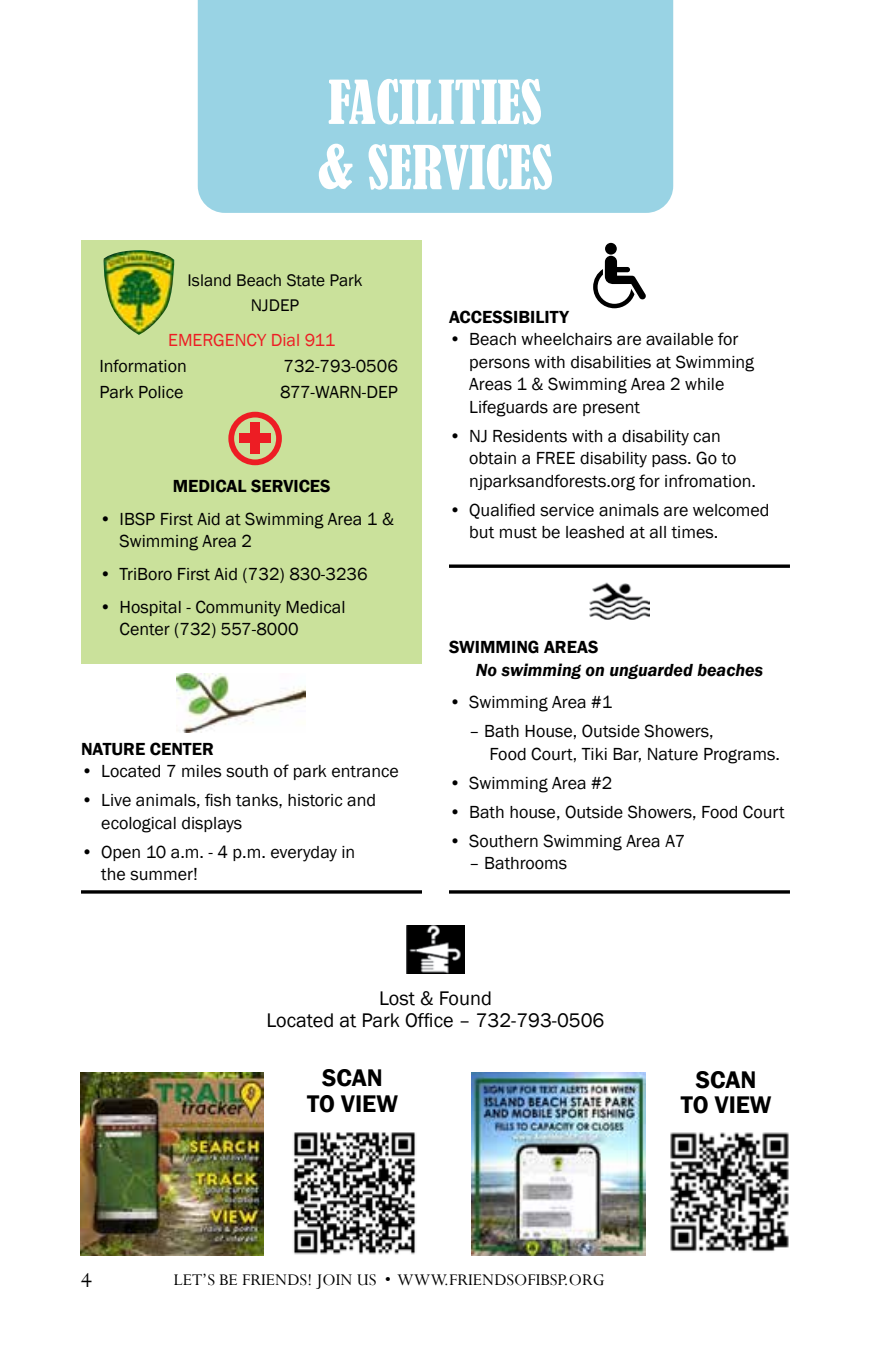
<style>
.page{position:relative;width:871px;height:1357px;background:#fff}
.page>*{position:absolute;margin:0;border:0;box-sizing:border-box;transform-origin:0 0}
.t1{font:condensed 56.25px/65.2px "Bernard";color:#fff}
.t2{font:600 24.75px/25.2px "Franklin Gothic";color:#000;text-align:center}
.t3{font:23.62px "Perpetua";color:#000}
.t4{font:20.25px/22.5px "Franklin Gothic";color:#000;text-align:center}
.t5{font:18.22px "Perpetua";color:#000}
.t6{font:18px/22.5px "Franklin Gothic";color:#000}
.t7{font:600 18px "Franklin Gothic";color:#000}
.t8{font:italic 600 18px "Franklin Gothic";color:#000}
.t9{font:18px "Franklin Gothic";color:#ed1d24}
.t10{font:17.32px/25.9px "Franklin Gothic";color:#000;text-align:center}
</style>
<div class="page">
<div style="left:198px;top:0;width:475px;height:213px;background:#99d3e4"></div>
<div style="left:81px;top:240px;width:341px;height:424px;background:#cae19b"></div>
<img style="left:176px;top:674px;width:130px;height:58px">
<img style="left:589px;top:583px;width:60px;height:37px">
<div style="left:228px;top:412px;width:54px;height:53px;border:6px solid #ed1d24;border-radius:50%"></div>
<div style="left:239px;top:434px;width:32px;height:9px;background:#ed1d24"></div>
<div style="left:250px;top:423px;width:10px;height:31px;background:#ed1d24"></div>
<img style="left:103px;top:250px;width:71px;height:85px">
<hr style="left:449px;top:890px;width:341px;height:3px;background:#000">
<hr style="left:81px;top:890px;width:341px;height:3px;background:#000">
<svg style="left:449px;top:564px;width:341px;height:4px"></svg>
<svg style="left:593px;top:243px;width:53px;height:65px"></svg>
<img style="left:407px;top:925px;width:57px;height:48px">
<img style="left:471px;top:1072px;width:174px;height:183px">
<img style="left:80px;top:1072px;width:183px;height:183px">
<img style="left:293px;top:1132px;width:123px;height:123px">
<img style="left:670px;top:1132px;width:119px;height:119px">
<h1 class="t1" style="left:317px;top:71px;width:237px">FACILITIES &amp; SERVICES</h1>
<p class="t10" style="left:188px;top:267px;width:176px">Island Beach State Park<br>NJDEP</p>
<p class="t9" style="left:168px;top:329px;width:169px">EMERGENCY Dial 911</p>
<p class="t6" style="left:99px;top:355px;width:89px">Information</p>
<p class="t6" style="left:283px;top:355px;width:116px">732-793-0506</p>
<p class="t6" style="left:99px;top:381px;width:86px">Park Police</p>
<p class="t6" style="left:280px;top:381px;width:119px">877-WARN-DEP</p>
<p class="t7" style="left:173px;top:475px;width:159px">MEDICAL SERVICES</p>
<p class="t6" style="left:120px;top:508px;width:276px;text-indent:-20px">• IBSP First Aid at Swimming Area 1 &amp;<br>Swimming Area 2</p>
<p class="t6" style="left:99px;top:563px;width:270px">• TriBoro First Aid (732) 830-3236</p>
<p class="t6" style="left:120px;top:596px;width:227px;text-indent:-20px">• Hospital - Community Medical<br>Center (732) 557-8000</p>
<p class="t7" style="left:81px;top:737px;width:134px">NATURE CENTER</p>
<p class="t6" style="left:81px;top:760px;width:319px">• Located 7 miles south of park entrance</p>
<p class="t6" style="left:101px;top:789px;width:276px;text-indent:-20px">• Live animals, fish tanks, historic and ecological displays</p>
<p class="t6" style="left:101px;top:841px;width:255px;text-indent:-20px">• Open 10 a.m. - 4 p.m. everyday in the summer!</p>
<p class="t7" style="left:449px;top:305px;width:121px">ACCESSIBILITY</p>
<p class="t6" style="left:469px;top:328px;width:286px;text-indent:-20px">• Beach wheelchairs are available for persons with disabilities at Swimming<br>Areas 1 &amp; Swimming Area 2 while<br>Lifeguards are present</p>
<p class="t6" style="left:469px;top:425px;width:288px;text-indent:-20px">• NJ Residents with a disability can obtain a FREE disability pass. Go to njparksandforests.org for infromation.</p>
<p class="t6" style="left:469px;top:499px;width:302px;text-indent:-20px">• Qualified service animals are welcomed but must be leashed at all times.</p>
<p class="t7" style="left:449px;top:636px;width:151px">SWIMMING AREAS</p>
<p class="t8" style="left:476px;top:658px;width:289px">No swimming on unguarded beaches</p>
<p class="t6" style="left:449px;top:691px;width:165px">• Swimming Area #1</p>
<p class="t6" style="left:489px;top:720px;width:292px;text-indent:-20px">– Bath House, Outside Showers,<br>Food Court, Tiki Bar, Nature Programs.</p>
<p class="t6" style="left:449px;top:772px;width:165px">• Swimming Area #2</p>
<p class="t6" style="left:449px;top:801px;width:337px">• Bath house, Outside Showers, Food Court</p>
<p class="t6" style="left:449px;top:830px;width:238px">• Southern Swimming Area A7</p>
<p class="t6" style="left:469px;top:852px;width:100px">– Bathrooms</p>
<p class="t4" style="left:266px;top:987px;width:340px">Lost &amp; Found<br>Located at Park Office – 732-793-0506</p>
<h2 class="t2" style="left:307px;top:1066px;width:92px">SCAN<br>TO VIEW</h2>
<h2 class="t2" style="left:681px;top:1067px;width:92px">SCAN<br>TO VIEW</h2>
<h3 class="t3" style="left:81px;top:1265px;width:12px">4</h3>
<p class="t5" style="left:174px;top:1268px;width:433px">LET’S BE FRIENDS! JOIN US • WWW.FRIENDSOFIBSP.ORG</p>
</div>
